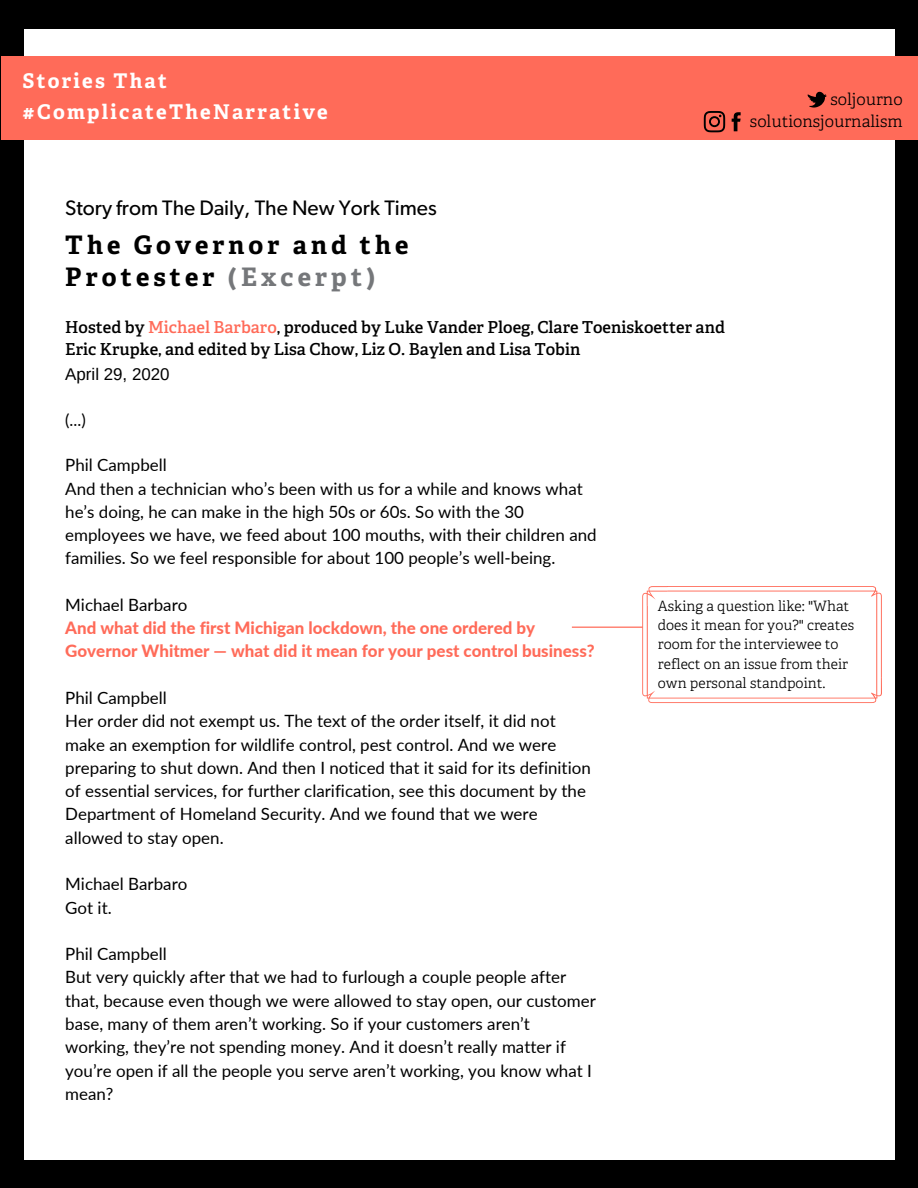
<style>
.page{position:relative;width:918px;height:1188px;background:#000}
.page>*{position:absolute;margin:0;border:0;box-sizing:border-box;transform-origin:0 0}
.t1{font:700 25.5px/31.8px "Adelle";letter-spacing:.16em;color:#000}
.t2{font:21px "Gibson";color:#000}
.t3{font:700 20.25px "Adelle";letter-spacing:.11em;color:#fff}
.t4{font:16.95px/23.2px "Lato";color:#000}
.t5{font:800 16.95px/23.2px "Lato";color:#ff6b59}
.t6{font:16.95px "Arimo";color:#000}
.t7{font:600 16.5px "Adelle";color:#000}
.t8{font:300 16.5px "Adelle";color:#000}
.t9{font:16.5px "Lato";color:#000}
.t10{font:300 14.25px/19px "Adelle";color:#000}
.s1{color:#75777a}
.s2{color:#ff6b59}
</style>
<div class="page">
<div style="left:24px;top:29px;width:870px;height:1131px;background:#fff"></div>
<div style="left:1px;top:56px;width:917px;height:84px;background:#ff6b59"></div>
<svg style="left:572px;top:586px;width:310px;height:117px"></svg>
<svg style="left:732px;top:112px;width:9px;height:19px"></svg>
<svg style="left:704px;top:111px;width:21px;height:21px"></svg>
<svg style="left:808px;top:92px;width:19px;height:16px"></svg>
<p class="t3" style="left:23px;top:73px;width:146px">Stories That</p>
<p class="t3" style="left:23px;top:103px;width:307px">#ComplicateTheNarrative</p>
<p class="t8" style="left:830px;top:92px;width:74px">soljourno</p>
<p class="t8" style="left:750px;top:114px;width:154px">solutionsjournalism</p>
<p class="t2" style="left:65px;top:198px;width:373px">Story from The Daily, The New York Times</p>
<p class="t1" style="left:65px;top:231px;width:345px">The Governor and the<br>Protester <span class="s1">(Excerpt)</span></p>
<p class="t7" style="left:65px;top:320px;width:661px">Hosted by <span class="s2">Michael Barbaro</span>, produced by Luke Vander Ploeg, Clare Toeniskoetter and</p>
<p class="t7" style="left:65px;top:343px;width:517px">Eric Krupke, and edited by Lisa Chow, Liz O. Baylen and Lisa Tobin</p>
<p class="t6" style="left:65px;top:365px;width:106px">April 29, 2020</p>
<p class="t9" style="left:65px;top:409px;width:22px">(...)</p>
<p class="t4" style="left:65px;top:453px;width:103px">Phil Campbell</p>
<p class="t4" style="left:65px;top:476px;width:533px">And then a technician who’s been with us for a while and knows what he’s doing, he can make in the high 50s or 60s. So with the 30 employees we have, we feed about 100 mouths, with their children and families. So we feel responsible for about 100 people’s well-being.</p>
<p class="t4" style="left:65px;top:593px;width:124px">Michael Barbaro</p>
<p class="t5" style="left:65px;top:616px;width:531px">And what did the first Michigan lockdown, the one ordered by<br>Governor Whitmer — what did it mean for your pest control business?</p>
<p class="t4" style="left:65px;top:686px;width:103px">Phil Campbell</p>
<p class="t4" style="left:65px;top:709px;width:527px">Her order did not exempt us. The text of the order itself, it did not make an exemption for wildlife control, pest control. And we were preparing to shut down. And then I noticed that it said for its definition of essential services, for further clarification, see this document by the Department of Homeland Security. And we found that we were allowed to stay open.</p>
<p class="t4" style="left:65px;top:872px;width:124px">Michael Barbaro</p>
<p class="t4" style="left:65px;top:895px;width:48px">Got it.</p>
<p class="t4" style="left:65px;top:942px;width:103px">Phil Campbell</p>
<p class="t4" style="left:65px;top:965px;width:532px">But very quickly after that we had to furlough a couple people after that, because even though we were allowed to stay open, our customer base, many of them aren’t working. So if your customers aren’t working, they’re not spending money. And it doesn’t really matter if you’re open if all the people you serve aren’t working, you know what I mean?</p>
<p class="t10" style="left:658px;top:598px;width:198px">Asking a question like: "What does it mean for you?" creates room for the interviewee to reflect on an issue from their own personal standpoint.</p>
</div>
